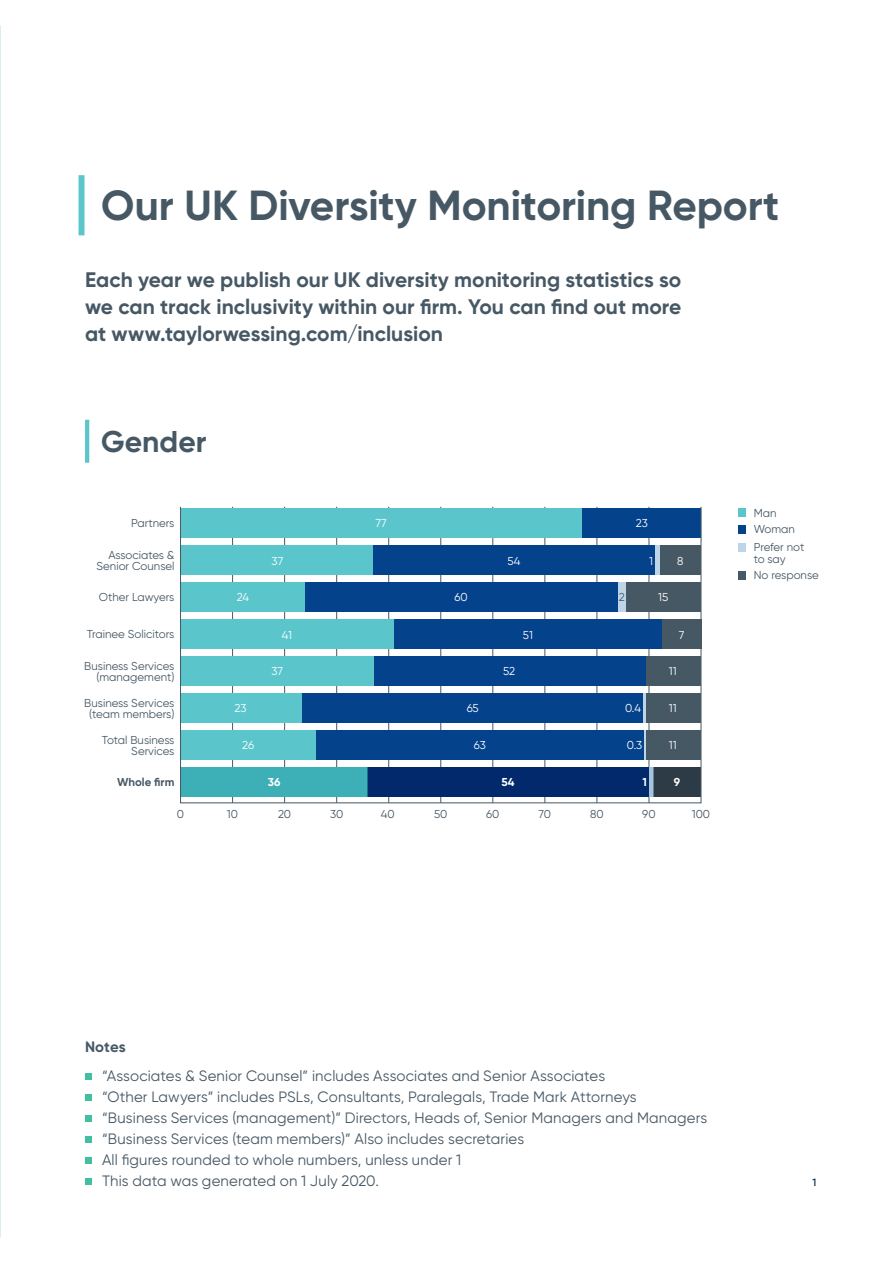
<style>
.page{position:relative;width:893px;height:1263px;background:#fff}
.page>*{position:absolute;margin:0;border:0;box-sizing:border-box;transform-origin:0 0}
.Heading_1_-20_24{font:700 42px "Gilroy";letter-spacing:-.005em;color:#475865}
.Heading_1_-20_24-2{font:700 30px "Gilroy";color:#475865}
.Body_copy{font:700 21px/27px "Gilroy";color:#475865;text-align:justify}
.Body_copy-2{font:15px "Gilroy";letter-spacing:.01em;color:#475865}
.Body_copy-3{font:700 15px "Gilroy";letter-spacing:.005em;color:#475865}
.t1{font:11.55px/11.6px "Gilroy";color:#475865;text-align:right}
.t2{font:11.55px "Gilroy";color:#fff}
.t3{font:700 11.55px "Gilroy";color:#475865}
.t4{font:700 11.55px "Gilroy";color:#fff}
.Body_copy-4{font:600 10.5px "Gilroy";color:#1a374b}
</style>
<div class="page">
<hr style="left:232px;top:507px;width:1px;height:296px;background:#475865">
<hr style="left:284px;top:507px;width:1px;height:296px;background:#475865">
<hr style="left:336px;top:507px;width:1px;height:296px;background:#475865">
<hr style="left:388px;top:507px;width:1px;height:296px;background:#475865">
<hr style="left:440px;top:507px;width:1px;height:296px;background:#475865">
<hr style="left:492px;top:507px;width:1px;height:296px;background:#475865">
<hr style="left:544px;top:507px;width:1px;height:296px;background:#475865">
<hr style="left:597px;top:507px;width:1px;height:296px;background:#475865">
<hr style="left:649px;top:507px;width:1px;height:296px;background:#475865">
<div style="left:738px;top:509px;width:8px;height:8px;background:#5ac6cc"></div>
<div style="left:738px;top:525px;width:8px;height:8px;background:#05428c"></div>
<div style="left:738px;top:543px;width:8px;height:8px;background:#bed5e7"></div>
<div style="left:738px;top:571px;width:8px;height:8px;background:#475865"></div>
<div style="left:659px;top:546px;width:42px;height:29px;background:#475865"></div>
<div style="left:625px;top:583px;width:76px;height:29px;background:#475865"></div>
<div style="left:662px;top:620px;width:39px;height:29px;background:#475865"></div>
<div style="left:645px;top:657px;width:56px;height:29px;background:#475865"></div>
<div style="left:645px;top:694px;width:56px;height:29px;background:#475865"></div>
<div style="left:645px;top:731px;width:56px;height:29px;background:#475865"></div>
<div style="left:654px;top:546px;width:5px;height:29px;background:#bed5e7"></div>
<div style="left:618px;top:583px;width:7px;height:29px;background:#bed5e7"></div>
<hr style="left:643px;top:694px;width:2px;height:29px;background:#bed5e7">
<svg style="left:644px;top:731px;width:1px;height:29px"></svg>
<div style="left:581px;top:509px;width:120px;height:29px;background:#05428c"></div>
<div style="left:373px;top:546px;width:281px;height:29px;background:#05428c"></div>
<div style="left:305px;top:583px;width:313px;height:29px;background:#05428c"></div>
<div style="left:394px;top:620px;width:268px;height:29px;background:#05428c"></div>
<div style="left:374px;top:657px;width:271px;height:29px;background:#05428c"></div>
<div style="left:301px;top:694px;width:342px;height:29px;background:#05428c"></div>
<div style="left:316px;top:731px;width:328px;height:29px;background:#05428c"></div>
<div style="left:181px;top:509px;width:400px;height:29px;background:#5ac6cc"></div>
<div style="left:181px;top:546px;width:192px;height:29px;background:#5ac6cc"></div>
<div style="left:181px;top:583px;width:124px;height:29px;background:#5ac6cc"></div>
<div style="left:181px;top:620px;width:213px;height:29px;background:#5ac6cc"></div>
<div style="left:181px;top:657px;width:193px;height:29px;background:#5ac6cc"></div>
<div style="left:181px;top:694px;width:120px;height:29px;background:#5ac6cc"></div>
<div style="left:181px;top:731px;width:135px;height:29px;background:#5ac6cc"></div>
<div style="left:653px;top:768px;width:48px;height:29px;background:#2d3b46"></div>
<hr style="left:649px;top:768px;width:4px;height:29px;background:#a5c3dc">
<div style="left:368px;top:768px;width:281px;height:29px;background:#02296c"></div>
<div style="left:181px;top:768px;width:187px;height:29px;background:#3cafb7"></div>
<div style="left:180px;top:506px;width:521px;height:297px;border:1px solid #475865"></div>
<div style="left:85px;top:1073px;width:7px;height:7px;background:#42bea0"></div>
<div style="left:85px;top:1094px;width:7px;height:7px;background:#42bea0"></div>
<div style="left:85px;top:1115px;width:7px;height:7px;background:#42bea0"></div>
<div style="left:85px;top:1136px;width:7px;height:7px;background:#42bea0"></div>
<div style="left:85px;top:1157px;width:7px;height:7px;background:#42bea0"></div>
<div style="left:85px;top:1178px;width:7px;height:7px;background:#42bea0"></div>
<div style="left:79px;top:175px;width:6px;height:60px;background:#5ac6cc"></div>
<hr style="left:85px;top:420px;width:4px;height:43px;background:#5ac6cc">
<p class="Heading_1_-20_24" style="left:101px;top:179px;width:680px">Our UK Diversity Monitoring Report</p>
<p class="Body_copy" style="left:85px;top:266px;width:598px">Each year we publish our UK diversity monitoring statistics so we can track inclusivity within our firm. You can find out more at www.taylorwessing.com/inclusion</p>
<p class="Heading_1_-20_24-2" style="left:101px;top:423px;width:107px">Gender</p>
<p class="t1" style="left:131px;top:517px;width:45px">Partners</p>
<p class="t1" style="left:96px;top:549px;width:79px">Associates &amp;<br>Senior Counsel</p>
<p class="t1" style="left:99px;top:591px;width:77px">Other Lawyers</p>
<p class="t1" style="left:87px;top:628px;width:89px">Trainee Solicitors</p>
<p class="t1" style="left:84px;top:660px;width:92px">Business Services (management)</p>
<p class="t1" style="left:84px;top:697px;width:92px;text-align:center">Business Services (team members)</p>
<p class="t1" style="left:102px;top:734px;width:74px">Total Business<br>Services</p>
<p class="t3" style="left:117px;top:774px;width:59px">Whole firm</p>
<p class="t2" style="left:272px;top:554px;width:13px">37</p>
<p class="t2" style="left:375px;top:516px;width:13px">77</p>
<p class="t2" style="left:636px;top:516px;width:13px">23</p>
<p class="t2" style="left:507px;top:554px;width:14px">54</p>
<p class="t2" style="left:649px;top:554px;width:5px">1</p>
<p class="t2" style="left:677px;top:554px;width:8px">8</p>
<p class="t2" style="left:237px;top:589px;width:14px">24</p>
<p class="t2" style="left:454px;top:589px;width:15px">60</p>
<p class="t1" style="left:619px;top:591px;width:8px">2</p>
<p class="t2" style="left:658px;top:589px;width:12px">15</p>
<p class="t2" style="left:282px;top:628px;width:12px">41</p>
<p class="t2" style="left:523px;top:628px;width:11px">51</p>
<p class="t2" style="left:679px;top:628px;width:7px">7</p>
<p class="t2" style="left:271px;top:664px;width:13px">37</p>
<p class="t2" style="left:503px;top:664px;width:13px">52</p>
<p class="t2" style="left:669px;top:664px;width:9px">11</p>
<p class="t2" style="left:235px;top:701px;width:13px">23</p>
<p class="t2" style="left:242px;top:738px;width:13px">26</p>
<p class="t4" style="left:268px;top:775px;width:14px">36</p>
<p class="t4" style="left:501px;top:775px;width:14px">54</p>
<p class="t4" style="left:642px;top:775px;width:6px">1</p>
<p class="t4" style="left:674px;top:775px;width:8px">9</p>
<p class="t2" style="left:467px;top:701px;width:14px">65</p>
<p class="t2" style="left:625px;top:701px;width:18px">0.4</p>
<p class="t2" style="left:669px;top:701px;width:9px">11</p>
<p class="t2" style="left:474px;top:738px;width:14px">63</p>
<p class="t2" style="left:627px;top:738px;width:17px">0.3</p>
<p class="t2" style="left:669px;top:738px;width:9px">11</p>
<p class="t1" style="left:177px;top:808px;width:9px">0</p>
<p class="t1" style="left:227px;top:808px;width:13px">10</p>
<p class="t1" style="left:278px;top:808px;width:15px">20</p>
<p class="t1" style="left:330px;top:808px;width:15px">30</p>
<p class="t1" style="left:381px;top:808px;width:15px">40</p>
<p class="t1" style="left:434px;top:808px;width:15px">50</p>
<p class="t1" style="left:486px;top:808px;width:15px">60</p>
<p class="t1" style="left:538px;top:808px;width:14px">70</p>
<p class="t1" style="left:590px;top:808px;width:15px">80</p>
<p class="t1" style="left:642px;top:808px;width:15px">90</p>
<p class="t1" style="left:692px;top:808px;width:20px">100</p>
<p class="t1" style="left:754px;top:507px;width:24px">Man</p>
<p class="t1" style="left:754px;top:520px;width:52px;line-height:17.9px;text-align:left">Woman<br>Prefer not</p>
<p class="t1" style="left:754px;top:550px;width:66px;line-height:16.6px;text-align:left">to say<br>No response</p>
<p class="Body_copy-3" style="left:85px;top:1037px;width:42px">Notes</p>
<p class="Body_copy-2" style="left:102px;top:1067px;width:505px">“Associates &amp; Senior Counsel” includes Associates and Senior Associates</p>
<p class="Body_copy-2" style="left:102px;top:1088px;width:536px">“Other Lawyers” includes PSLs, Consultants, Paralegals, Trade Mark Attorneys</p>
<p class="Body_copy-2" style="left:102px;top:1109px;width:607px">“Business Services (management)” Directors, Heads of, Senior Managers and Managers</p>
<p class="Body_copy-2" style="left:102px;top:1130px;width:424px">“Business Services (team members)” Also includes secretaries</p>
<p class="Body_copy-2" style="left:102px;top:1151px;width:361px">All figures rounded to whole numbers, unless under 1</p>
<p class="Body_copy-2" style="left:102px;top:1172px;width:278px">This data was generated on 1 July 2020.</p>
<p class="Body_copy-4" style="left:812px;top:1176px;width:5px">1</p>
</div>
